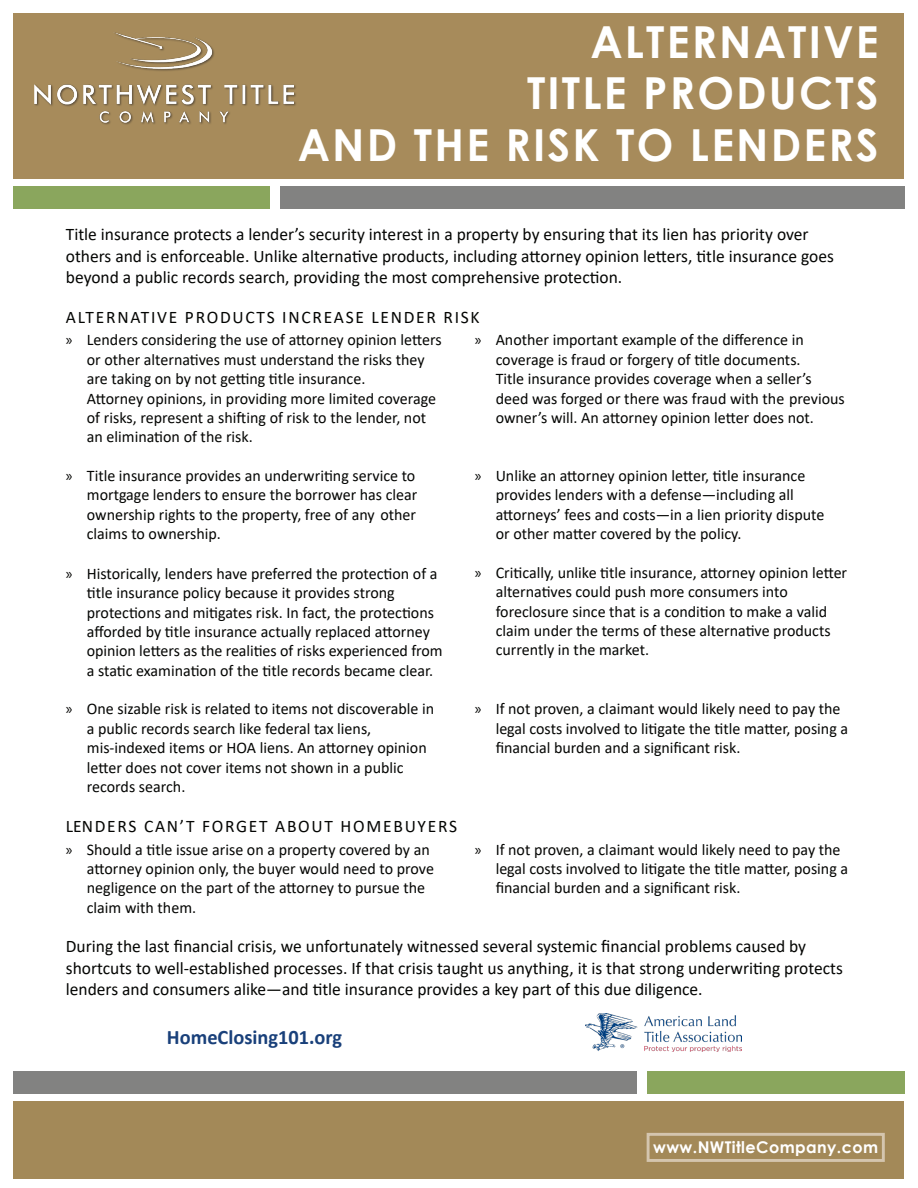
<style>
.page{position:relative;width:918px;height:1188px;background:#fff}
.page>*{position:absolute;margin:0;border:0;box-sizing:border-box;transform-origin:0 0}
.t1{font:700 44.1px/51.4px "Century Gothic";letter-spacing:.05em;color:#fff;text-align:right}
.t2{font:700 20.55px "Calibri";color:#19407a}
.t3{font:17.7px/21.1px "Calibri";color:#040503}
.t4{font:17.7px "Calibri";letter-spacing:.1em;color:#040503}
.t5{font:16.2px/19.4px "Calibri";color:#040503}
.t6{font:700 16.2px "Century Gothic";letter-spacing:.025em;color:#fff}
.s1{font-family:"Myriad Pro"}
</style>
<div class="page">
<div style="left:13px;top:1101px;width:891px;height:77px;background:#a38958"></div>
<div style="left:647px;top:1071px;width:257px;height:23px;background:#8aa65d"></div>
<div style="left:13px;top:1071px;width:624px;height:23px;background:#828281"></div>
<div style="left:647px;top:1133px;width:238px;height:29px;border:3px solid #d4c5ae"></div>
<img style="left:585px;top:1013px;width:156px;height:39px">
<div style="left:280px;top:186px;width:624px;height:23px;background:#828281"></div>
<div style="left:13px;top:186px;width:257px;height:23px;background:#8aa65d"></div>
<div style="left:13px;top:13px;width:891px;height:166px;background:#a78b5b"></div>
<div style="left:34px;top:32px;width:263px;height:93px;background:#231f20;opacity:.55"></div>
<img style="left:35px;top:33px;width:259px;height:89px">
<p class="t1" style="left:298px;top:14px;width:582px">ALTERNATIVE<br>TITLE PRODUCTS<br>AND THE RISK TO LENDERS</p>
<p class="t3" style="left:66px;top:224px;width:770px">Title insurance protects a lender’s security interest in a property by ensuring that its lien has priority over others and is enforceable. Unlike alternative products, including attorney opinion letters, title insurance goes beyond a public records search, providing the most comprehensive protection.</p>
<p class="t4" style="left:66px;top:304px;width:415px">ALTERNATIVE PRODUCTS INCREASE LENDER RISK</p>
<p class="t5" style="left:87px;top:330px;width:356px;text-indent:-21px"><span class="s1">»</span> Lenders considering the use of attorney opinion letters or other alternatives must understand the risks they are taking on by not getting title insurance.<br>Attorney opinions, in providing more limited coverage of risks, represent a shifting of risk to the lender, not an elimination of the risk.</p>
<p class="t5" style="left:87px;top:465px;width:332px;text-indent:-21px"><span class="s1">»</span> Title insurance provides an underwriting service to mortgage lenders to ensure the borrower has clear ownership rights to the property, free of any other claims to ownership.</p>
<p class="t5" style="left:87px;top:563px;width:357px;text-indent:-21px"><span class="s1">»</span> Historically, lenders have preferred the protection of a title insurance policy because it provides strong protections and mitigates risk. In fact, the protections afforded by title insurance actually replaced attorney opinion letters as the realities of risks experienced from a static examination of the title records became clear.</p>
<p class="t5" style="left:87px;top:699px;width:349px;text-indent:-21px"><span class="s1">»</span> One sizable risk is related to items not discoverable in a public records search like federal tax liens, mis-indexed items or HOA liens. An attorney opinion letter does not cover items not shown in a public records search.</p>
<p class="t4" style="left:66px;top:814px;width:393px">LENDERS CAN’T FORGET ABOUT HOMEBUYERS</p>
<p class="t5" style="left:87px;top:839px;width:349px;text-indent:-21px"><span class="s1">»</span> Should a title issue arise on a property covered by an attorney opinion only, the buyer would need to prove negligence on the part of the attorney to pursue the claim with them.</p>
<p class="t5" style="left:496px;top:330px;width:351px;text-indent:-21px"><span class="s1">»</span> Another important example of the difference in coverage is fraud or forgery of title documents.<br>Title insurance provides coverage when a seller’s deed was forged or there was fraud with the previous owner’s will. An attorney opinion letter does not.</p>
<p class="t5" style="left:496px;top:465px;width:330px;text-indent:-21px"><span class="s1">»</span> Unlike an attorney opinion letter, title insurance provides lenders with a defense—including all attorneys’ fees and costs—in a lien priority dispute or other matter covered by the policy.</p>
<p class="t5" style="left:496px;top:562px;width:353px;text-indent:-21px"><span class="s1">»</span> Critically, unlike title insurance, attorney opinion letter alternatives could push more consumers into foreclosure since that is a condition to make a valid claim under the terms of these alternative products currently in the market.</p>
<p class="t5" style="left:496px;top:699px;width:354px;text-indent:-21px"><span class="s1">»</span> If not proven, a claimant would likely need to pay the legal costs involved to litigate the title matter, posing a financial burden and a significant risk.</p>
<p class="t5" style="left:496px;top:839px;width:354px;text-indent:-21px"><span class="s1">»</span> If not proven, a claimant would likely need to pay the legal costs involved to litigate the title matter, posing a financial burden and a significant risk.</p>
<p class="t3" style="left:66px;top:936px;width:779px">During the last financial crisis, we unfortunately witnessed several systemic financial problems caused by shortcuts to well-established processes. If that crisis taught us anything, it is that strong underwriting protects lenders and consumers alike—and title insurance provides a key part of this due diligence.</p>
<p class="t2" style="left:167px;top:1022px;width:177px">HomeClosing101.org</p>
<p class="t6" style="left:653px;top:1135px;width:226px">www.NWTitleCompany.com</p>
</div>
